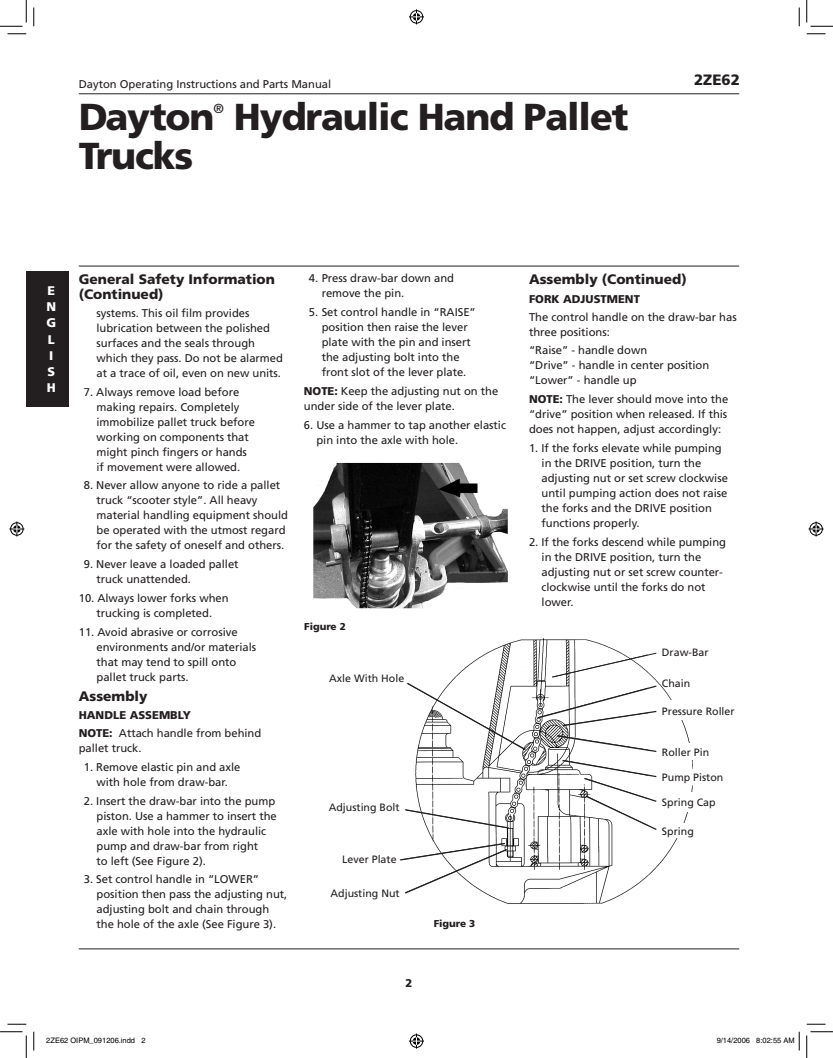
<style>
.page{position:relative;width:833px;height:1058px;background:#fff}
.page>*{position:absolute;margin:0;border:0;box-sizing:border-box;transform-origin:0 0}
.t1{font:900 37.5px "Frutiger";letter-spacing:-.03em;color:#231f20}
.t2{font:900 15px "Frutiger";color:#231f20}
.t3{font:900 13.75px/15px "Frutiger";color:#231f20}
.t4{font:13.12px "Frutiger";color:#231f20}
.t5{font:900 12.5px/16.2px "Frutiger";color:#fff}
.t6{font:11.25px/15px "Frutiger";letter-spacing:-.005em;color:#231f20}
.t7{font:900 11.25px "Frutiger";color:#231f20}
.t8{font:10.62px "Frutiger";color:#231f20}
.t9{font:900 10px "Frutiger";letter-spacing:-.005em;color:#231f20}
.t10{font:7.5px "Helvetica";color:#000}
.s1{font-weight:900}
</style>
<div class="page">
<hr style="left:79px;top:948px;width:660px;height:1px;background:#231f20">
<hr style="left:79px;top:93px;width:660px;height:1px;background:#231f20">
<div style="left:26px;top:271px;width:43px;height:135px;background:#231f20"></div>
<hr style="left:79px;top:266px;width:660px;height:1px;background:#231f20">
<img style="left:313px;top:462px;width:195px;height:147px">
<img style="left:415px;top:638px;width:278px;height:266px">
<div style="left:662px;top:642px;width:81px;height:19px;background:#fff"></div>
<div style="left:662px;top:700px;width:81px;height:20px;background:#fff"></div>
<div style="left:662px;top:743px;width:81px;height:17px;background:#fff"></div>
<div style="left:662px;top:769px;width:81px;height:16px;background:#fff"></div>
<div style="left:662px;top:792px;width:81px;height:20px;background:#fff"></div>
<div style="left:662px;top:823px;width:81px;height:14px;background:#fff"></div>
<svg style="left:551px;top:652px;width:106px;height:26px"></svg>
<svg style="left:536px;top:684px;width:121px;height:43px"></svg>
<svg style="left:555px;top:734px;width:102px;height:19px"></svg>
<svg style="left:561px;top:759px;width:97px;height:72px"></svg>
<svg style="left:406px;top:681px;width:120px;height:70px"></svg>
<svg style="left:404px;top:808px;width:106px;height:21px"></svg>
<svg style="left:399px;top:842px;width:109px;height:52px"></svg>
<svg style="left:8px;top:33px;width:18px;height:2px"></svg>
<svg style="left:806px;top:33px;width:19px;height:2px"></svg>
<svg style="left:8px;top:1023px;width:18px;height:2px"></svg>
<svg style="left:806px;top:1023px;width:19px;height:2px"></svg>
<svg style="left:33px;top:8px;width:2px;height:18px"></svg>
<svg style="left:33px;top:1031px;width:2px;height:19px"></svg>
<svg style="left:798px;top:8px;width:2px;height:18px"></svg>
<svg style="left:0;top:0;width:27px;height:27px"></svg>
<svg style="left:0;top:1031px;width:27px;height:27px"></svg>
<svg style="left:806px;top:0;width:26px;height:27px"></svg>
<svg style="left:806px;top:1031px;width:26px;height:27px"></svg>
<svg style="left:409px;top:9px;width:15px;height:15px"></svg>
<svg style="left:409px;top:1033px;width:15px;height:15px"></svg>
<svg style="left:9px;top:521px;width:15px;height:15px"></svg>
<svg style="left:808px;top:521px;width:15px;height:15px"></svg>
<svg style="left:798px;top:1031px;width:2px;height:19px"></svg>
<p class="t6" style="left:79px;top:76px;width:254px">Dayton Operating Instructions and Parts Manual</p>
<h1 class="t1" style="left:79px;top:95px;width:137px">Dayton</h1>
<p class="t4" style="left:213px;top:101px;width:12px">®</p>
<h1 class="t1" style="left:234px;top:95px;width:396px">Hydraulic Hand Pallet</h1>
<h1 class="t1" style="left:79px;top:133px;width:116px">Trucks</h1>
<h2 class="t2" style="left:694px;top:70px;width:47px">2ZE62</h2>
<p class="t5" style="left:46px;top:282px;width:11px">E<br>N<br>G<br>L<br>I<br>S<br>H</p>
<p class="t3" style="left:79px;top:272px;width:198px">General Safety Information (Continued)</p>
<p class="t6" style="left:96px;top:305px;width:188px">systems. This oil film provides lubrication between the polished surfaces and the seals through which they pass. Do not be alarmed at a trace of oil, even on new units.</p>
<p class="t6" style="left:96px;top:384px;width:160px;text-indent:-13px">7. Always remove load before making repairs. Completely immobilize pallet truck before working on components that might pinch fingers or hands if movement were allowed.</p>
<p class="t6" style="left:96px;top:478px;width:193px;text-indent:-13px">8. Never allow anyone to ride a pallet truck “scooter style”. All heavy material handling equipment should be operated with the utmost regard for the safety of oneself and others.</p>
<p class="t6" style="left:96px;top:556px;width:144px;text-indent:-13px">9. Never leave a loaded pallet truck unattended.</p>
<p class="t6" style="left:79px;top:590px;width:151px;text-align:center">10. Always lower forks when trucking is completed.</p>
<p class="t6" style="left:96px;top:624px;width:161px;text-indent:-18px">11. Avoid abrasive or corrosive environments and/or materials that may tend to spill onto pallet truck parts.</p>
<p class="t3" style="left:79px;top:688px;width:70px">Assembly</p>
<p class="t7" style="left:79px;top:708px;width:17px">Handle</p>
<p class="t7" style="left:130px;top:708px;width:18px">Assem</p>
<p class="t6" style="left:79px;top:706px;width:184px;line-height:17.5px;text-indent:91px"><span class="s1">bly<br>NOTE:</span> Attach handle from behind</p>
<p class="t6" style="left:79px;top:740px;width:64px">pallet truck.</p>
<p class="t6" style="left:84px;top:759px;width:158px;text-align:center">1. Remove elastic pin and axle with hole from draw-bar.</p>
<p class="t6" style="left:96px;top:793px;width:182px;text-indent:-13px">2. Insert the draw-bar into the pump piston. Use a hammer to insert the axle with hole into the hydraulic pump and draw-bar from right<br>to left (See Figure 2).</p>
<p class="t6" style="left:96px;top:871px;width:192px;text-indent:-13px">3. Set control handle in “LOWER” position then pass the adjusting nut, adjusting bolt and chain through the hole of the axle (See Figure 3).</p>
<p class="t6" style="left:321px;top:271px;width:134px;text-indent:-13px">4. Press draw-bar down and remove the pin.</p>
<p class="t6" style="left:321px;top:304px;width:156px;text-indent:-13px">5. Set control handle in “RAISE” position then raise the lever plate with the pin and insert the adjusting bolt into the front slot of the lever plate.</p>
<p class="t6" style="left:304px;top:383px;width:196px"><span class="s1">NOTE:</span> Keep the adjusting nut on the under side of the lever plate.</p>
<p class="t6" style="left:316px;top:417px;width:191px;text-indent:-12px">6. Use a hammer to tap another elastic pin into the axle with hole.</p>
<p class="t9" style="left:304px;top:620px;width:43px">Figure 2</p>
<p class="t8" style="left:329px;top:671px;width:76px">Axle With Hole</p>
<p class="t8" style="left:329px;top:801px;width:72px">Adjusting Bolt</p>
<p class="t8" style="left:342px;top:853px;width:56px">Lever Plate</p>
<p class="t8" style="left:330px;top:886px;width:71px">Adjusting Nut</p>
<p class="t9" style="left:433px;top:917px;width:43px">Figure 3</p>
<p class="t3" style="left:529px;top:272px;width:159px">Assembly (Continued)</p>
<p class="t7" style="left:529px;top:292px;width:112px">FORK ADJUSTMENT</p>
<p class="t6" style="left:529px;top:309px;width:209px">The control handle on the draw-bar has three positions:</p>
<p class="t6" style="left:529px;top:343px;width:182px">“Raise” - handle down<br>“Drive” - handle in center position “Lower” - handle up</p>
<p class="t6" style="left:529px;top:391px;width:201px;text-align:justify"><span class="s1">NOTE:</span> The lever should move into the “drive” position when released. If this does not happen, adjust accordingly:</p>
<p class="t6" style="left:541px;top:440px;width:188px;text-indent:-12px">1. If the forks elevate while pumping in the DRIVE position, turn the adjusting nut or set screw clockwise until pumping action does not raise the forks and the DRIVE position functions properly.</p>
<p class="t6" style="left:541px;top:534px;width:186px;text-indent:-12px">2. If the forks descend while pumping in the DRIVE position, turn the adjusting nut or set screw counter&shy;clockwise until the forks do not lower.</p>
<p class="t8" style="left:662px;top:646px;width:48px">Draw-Bar</p>
<p class="t8" style="left:662px;top:677px;width:30px">Chain</p>
<p class="t8" style="left:662px;top:704px;width:74px">Pressure Roller</p>
<p class="t8" style="left:662px;top:745px;width:49px">Roller Pin</p>
<p class="t8" style="left:662px;top:771px;width:63px">Pump Piston</p>
<p class="t8" style="left:662px;top:796px;width:55px">Spring Cap</p>
<p class="t8" style="left:662px;top:824px;width:33px">Spring</p>
<p class="t10" style="left:46px;top:1036px;width:101px">2ZE62 OIPM_091206.indd 2</p>
<p class="t10" style="left:716px;top:1036px;width:79px">9/14/2006 8:02:55 AM</p>
</div>
